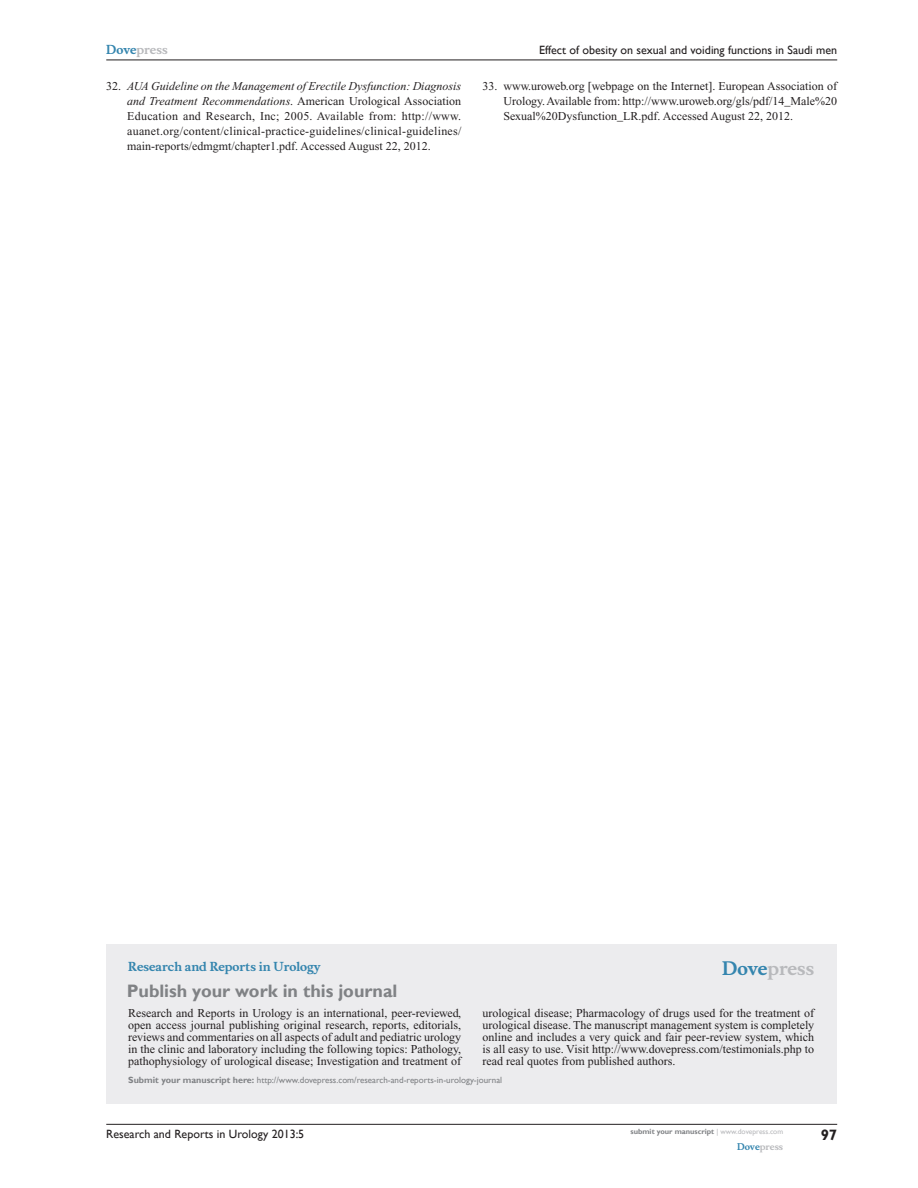
<style>
.page{position:relative;width:918px;height:1188px;background:#fff}
.page>*{position:absolute;margin:0;border:0;box-sizing:border-box;transform-origin:0 0}
.PromBx-H1{font:700 18px "Gill Sans";color:#808285}
.PromBx-Brand{font:700 18px "Musee";color:#b8b9bc}
.t1{font:700 15px "Gill Sans";color:#231f20}
.PromBx-Tx{font:12px/12px "Times New Roman";color:#231f20;text-align:justify}
.RefNL2{font:12px/15px "Times New Roman";color:#231f20;text-align:justify}
.t2{font:12px "Gill Sans";color:#231f20}
.PromBx-JrnlName{font:700 12px "Musee";color:#3485ae}
.t3{font:700 12px "Musee";color:#b8b9bc}
.PromBx-SubmitMssWebA{font:9px "Gill Sans";color:#808285}
.t4{font:700 9px "Musee";color:#b8b9bc}
.t5{font:700 7.5px "Gill Sans";color:#808285}
.s1{color:#3485ae}
.s2{font-style:italic}
.s3{font-weight:700}
.s4{font-weight:400;color:#b8b9bc}
</style>
<div class="page">
<div style="left:106px;top:944px;width:731px;height:159px;background:#ececee"></div>
<hr style="left:106px;top:1124px;width:731px;height:1px;background:#231f20">
<hr style="left:106px;top:60px;width:731px;height:1px;background:#231f20">
<p class="t3" style="left:106px;top:43px;width:63px"><span class="s1">Dove</span>press</p>
<p class="t2" style="left:539px;top:43px;width:299px">Effect of obesity on sexual and voiding functions in Saudi men</p>
<p class="RefNL2" style="left:127px;top:79px;width:336px;text-indent:-21px">32. <span class="s2">AUA Guideline on the Management of Erectile Dysfunction: Diagnosis and Treatment Recommendations</span>. American Urological Association Education and Research, Inc; 2005. Available from: http://www. auanet.org/content/clinical-practice-guidelines/clinical-guidelines/ main-reports/edmgmt/chapter1.pdf. Accessed August 22, 2012.</p>
<p class="RefNL2" style="left:503px;top:79px;width:335px;text-indent:-21px">33. www.uroweb.org [webpage on the Internet]. European Association of Urology. Available from: http://www.uroweb.org/gls/pdf/14_Male%20<br>Sexual%20Dysfunction_LR.pdf. Accessed August 22, 2012.</p>
<p class="PromBx-JrnlName" style="left:128px;top:959px;width:194px">Research and Reports in Urology</p>
<p class="PromBx-H1" style="left:127px;top:980px;width:272px">Publish your work in this journal</p>
<p class="PromBx-Brand" style="left:722px;top:958px;width:94px"><span class="s1">Dove</span>press</p>
<p class="PromBx-Tx" style="left:128px;top:1007px;width:334px">Research and Reports in Urology is an international, peer-reviewed, open access journal publishing original research, reports, editorials, reviews and commentaries on all aspects of adult and pediatric urology in the clinic and laboratory including the following topics: Pathology, pathophysiology of urological disease; Investigation and treatment of</p>
<p class="PromBx-Tx" style="left:482px;top:1007px;width:333px">urological disease; Pharmacology of drugs used for the treatment of urological disease. The manuscript management system is completely online and includes a very quick and fair peer-review system, which is all easy to use. Visit http://www.dovepress.com/testimonials.php to read real quotes from published authors.</p>
<p class="PromBx-SubmitMssWebA" style="left:128px;top:1075px;width:375px"><span class="s3">Submit your manuscript here:</span> http://www.dovepress.com/research-and-reports-in-urology-journal</p>
<p class="t2" style="left:106px;top:1127px;width:200px">Research and Reports in Urology 2013:5</p>
<p class="t5" style="left:631px;top:1127px;width:154px">submit your manuscript <span class="s4">| www.dovepress.com</span></p>
<p class="t4" style="left:737px;top:1141px;width:48px"><span class="s1">Dove</span>press</p>
<p class="t1" style="left:821px;top:1126px;width:18px">97</p>
</div>
